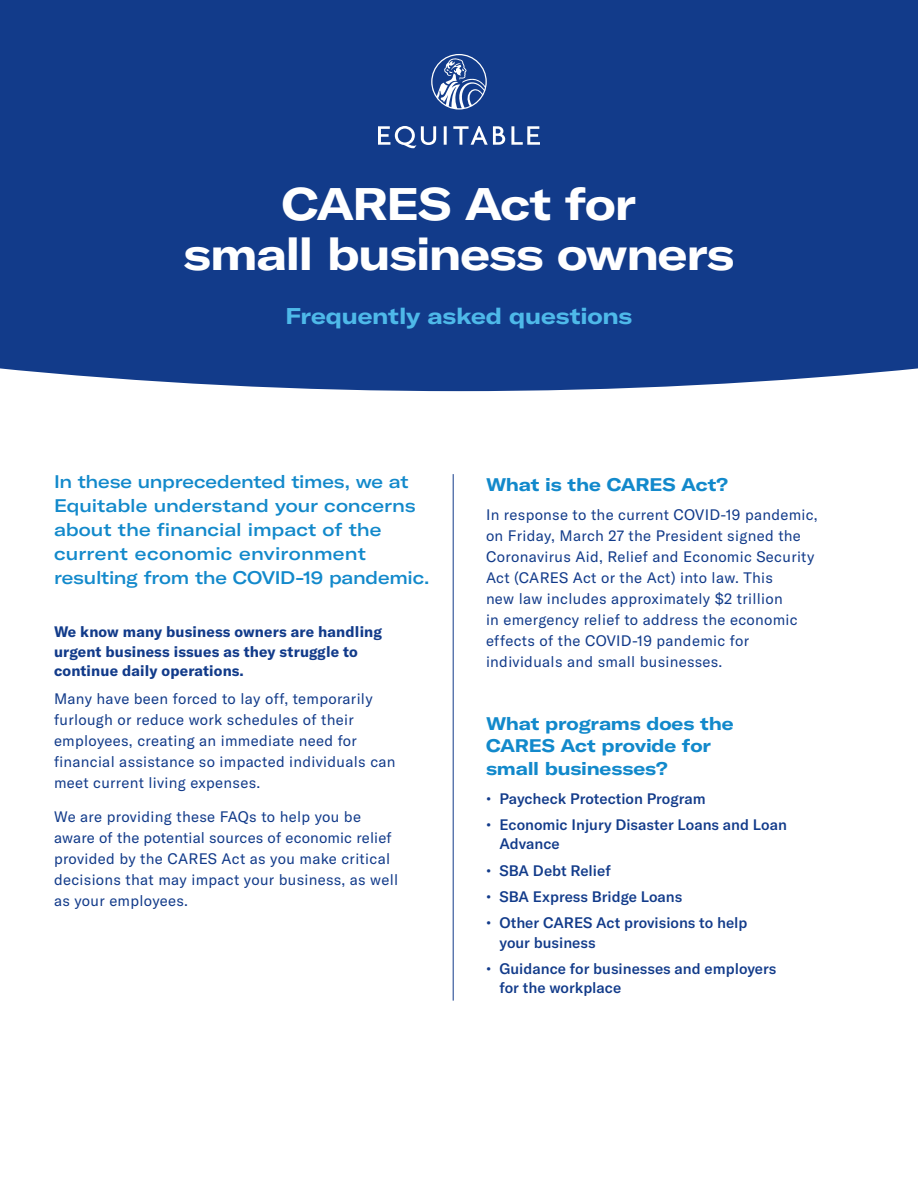
<style>
.page{position:relative;width:918px;height:1188px;background:#fff}
.page>*{position:absolute;margin:0;border:0;box-sizing:border-box;transform-origin:0 0}
.A_Head{font:700 expanded 45px/49.5px "GT America";letter-spacing:-.025em;color:#fff;text-align:center}
.B_Head_Rule{font:700 expanded 22.5px "GT America";letter-spacing:-.01em;color:#4eb9e9}
.B_Head{font:500 expanded 18px/24px "GT America";letter-spacing:-.005em;color:#1289cb}
.B_Head-2{font:700 expanded 18px/22.5px "GT America";letter-spacing:-.01em;color:#1289cb}
.Body_Copy{font:15px/21px "GT America";letter-spacing:.02em;color:#123b8a}
.t1{font:500 15px/19.5px "GT America";color:#123b8a}
.Intro_Copy{font:700 15px/19.5px "GT America";letter-spacing:.01em;color:#123b8a}
</style>
<div class="page">
<div style="left:0;top:0;width:918px;height:391px;background:#123b8a"></div>
<svg style="left:378px;top:54px;width:162px;height:94px;background:#2e5298"></svg>
<hr style="left:453px;top:474px;width:1px;height:527px;background:#123b8a">
<p class="A_Head" style="left:183px;top:179px;width:553px">CARES Act for<br>small business owners</p>
<p class="B_Head_Rule" style="left:286px;top:302px;width:348px">Frequently asked questions</p>
<p class="B_Head" style="left:54px;top:470px;width:377px">In these unprecedented times, we at Equitable understand your concerns about the financial impact of the current economic environment resulting from the COVID-19 pandemic.</p>
<p class="Intro_Copy" style="left:54px;top:622px;width:330px">We know many business owners are handling urgent business issues as they struggle to continue daily operations.</p>
<p class="Body_Copy" style="left:54px;top:688px;width:343px">Many have been forced to lay off, temporarily furlough or reduce work schedules of their employees, creating an immediate need for financial assistance so impacted individuals can meet current living expenses.</p>
<p class="Body_Copy" style="left:54px;top:806px;width:346px">We are providing these FAQs to help you be aware of the potential sources of economic relief provided by the CARES Act as you make critical decisions that may impact your business, as well as your employees.</p>
<p class="B_Head-2" style="left:486px;top:473px;width:244px">What is the CARES Act?</p>
<p class="Body_Copy" style="left:486px;top:504px;width:333px">In response to the current COVID-19 pandemic, on Friday, March 27 the President signed the Coronavirus Aid, Relief and Economic Security Act (CARES Act or the Act) into law. This<br>new law includes approximately $2 trillion<br>in emergency relief to address the economic effects of the COVID-19 pandemic for individuals and small businesses.</p>
<p class="B_Head-2" style="left:486px;top:712px;width:249px">What programs does the<br>CARES Act provide for small businesses?</p>
<p class="t1" style="left:486px;top:789px;width:221px">• Paycheck Protection Program</p>
<p class="t1" style="left:500px;top:815px;width:289px;text-indent:-14px">• Economic Injury Disaster Loans and Loan<br>Advance</p>
<p class="t1" style="left:486px;top:861px;width:126px">• SBA Debt Relief</p>
<p class="t1" style="left:486px;top:887px;width:198px">• SBA Express Bridge Loans</p>
<p class="t1" style="left:500px;top:913px;width:250px;text-indent:-14px">• Other CARES Act provisions to help your business</p>
<p class="t1" style="left:500px;top:959px;width:278px;text-indent:-14px">• Guidance for businesses and employers for the workplace</p>
</div>
